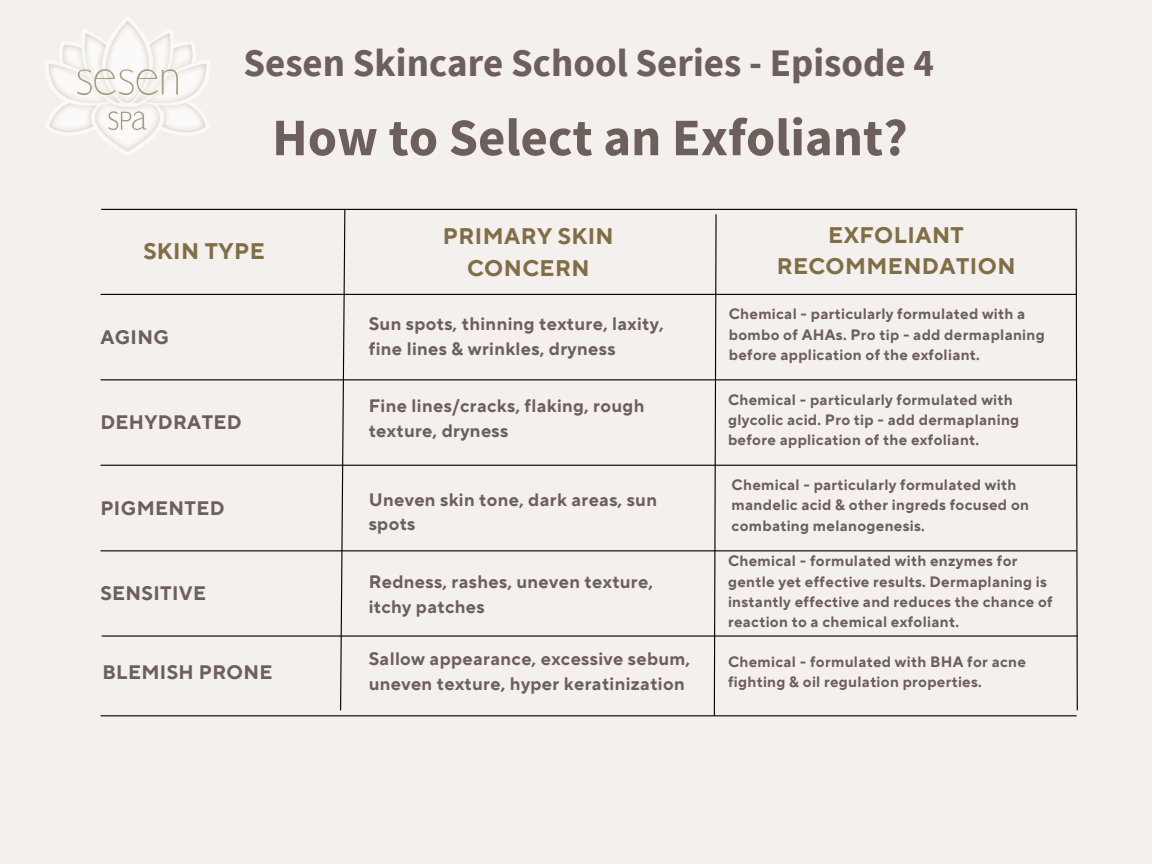
<style>
.page{position:relative;width:1152px;height:864px;background:#f4f0ee}
.page>*{position:absolute;margin:0;border:0;box-sizing:border-box;transform-origin:0 0}
.t1{font:700 52.8px "Source Sans Pro";color:#6d5f5c}
.t2{font:700 39px "Source Sans Pro";color:#6d5f5c}
.t3{font:700 22.5px/31.5px "TT Norms Pro";letter-spacing:.02em;color:#806f46;text-align:center}
.t4{font:700 19.5px "TT Norms Pro";letter-spacing:.02em;color:#6d5f5c}
.t5{font:700 18px/24.8px "TT Norms Pro";letter-spacing:.02em;color:#6d5f5c}
.t6{font:700 15px/20.2px "TT Norms Pro";letter-spacing:.02em;color:#6d5f5c}
</style>
<div class="page">
<img style="left:45px;top:17px;width:165px;height:138px">
<hr style="left:101px;top:294px;width:975px;height:1px;background:#000">
<hr style="left:101px;top:379px;width:975px;height:1px;background:#000">
<hr style="left:101px;top:465px;width:975px;height:1px;background:#000">
<hr style="left:101px;top:550px;width:975px;height:1px;background:#000">
<svg style="left:339px;top:208px;width:7px;height:503px"></svg>
<hr style="left:102px;top:635px;width:975px;height:2px;background:#000">
<svg style="left:713px;top:214px;width:4px;height:501px"></svg>
<svg style="left:1075px;top:209px;width:3px;height:502px"></svg>
<hr style="left:101px;top:209px;width:976px;height:1px;background:#000">
<hr style="left:101px;top:715px;width:975px;height:1px;background:#000">
<p class="t2" style="left:243px;top:38px;width:692px">Sesen Skincare School Series - Episode 4</p>
<p class="t1" style="left:272px;top:103px;width:637px">How to Select an Exfoliant?</p>
<p class="t3" style="left:143px;top:236px;width:123px">SKIN TYPE</p>
<p class="t4" style="left:100px;top:325px;width:70px">AGING</p>
<p class="t4" style="left:100px;top:410px;width:143px">DEHYDRATED</p>
<p class="t4" style="left:100px;top:496px;width:126px">PIGMENTED</p>
<p class="t4" style="left:100px;top:582px;width:107px">SENSITIVE</p>
<p class="t3" style="left:443px;top:221px;width:172px">PRIMARY SKIN<br>CONCERN</p>
<p class="t3" style="left:777px;top:220px;width:240px">EXFOLIANT<br>RECOMMENDATION</p>
<p class="t5" style="left:369px;top:312px;width:297px">Sun spots, thinning texture, laxity, fine lines &amp; wrinkles, dryness</p>
<p class="t6" style="left:729px;top:305px;width:318px">Chemical - particularly formulated with a bombo of AHAs. Pro tip - add dermaplaning before application of the exfoliant.</p>
<p class="t5" style="left:369px;top:394px;width:277px">Fine lines/cracks, flaking, rough texture, dryness</p>
<p class="t6" style="left:728px;top:390px;width:293px">Chemical - particularly formulated with glycolic acid. Pro tip - add dermaplaning before application of the exfoliant.</p>
<p class="t6" style="left:732px;top:475px;width:299px">Chemical - particularly formulated with mandelic acid &amp; other ingreds focused on combating melanogenesis.</p>
<p class="t5" style="left:369px;top:488px;width:290px">Uneven skin tone, dark areas, sun spots</p>
<p class="t5" style="left:369px;top:570px;width:286px">Redness, rashes, uneven texture, itchy patches</p>
<p class="t6" style="left:728px;top:552px;width:326px">Chemical - formulated with enzymes for gentle yet effective results. Dermaplaning is instantly effective and reduces the chance of reaction to a chemical exfoliant.</p>
<p class="t4" style="left:102px;top:660px;width:171px">BLEMISH PRONE</p>
<p class="t5" style="left:369px;top:647px;width:323px">Sallow appearance, excessive sebum, uneven texture, hyper keratinization</p>
<p class="t6" style="left:728px;top:652px;width:299px">Chemical - formulated with BHA for acne fighting &amp; oil regulation properties.</p>
</div>
